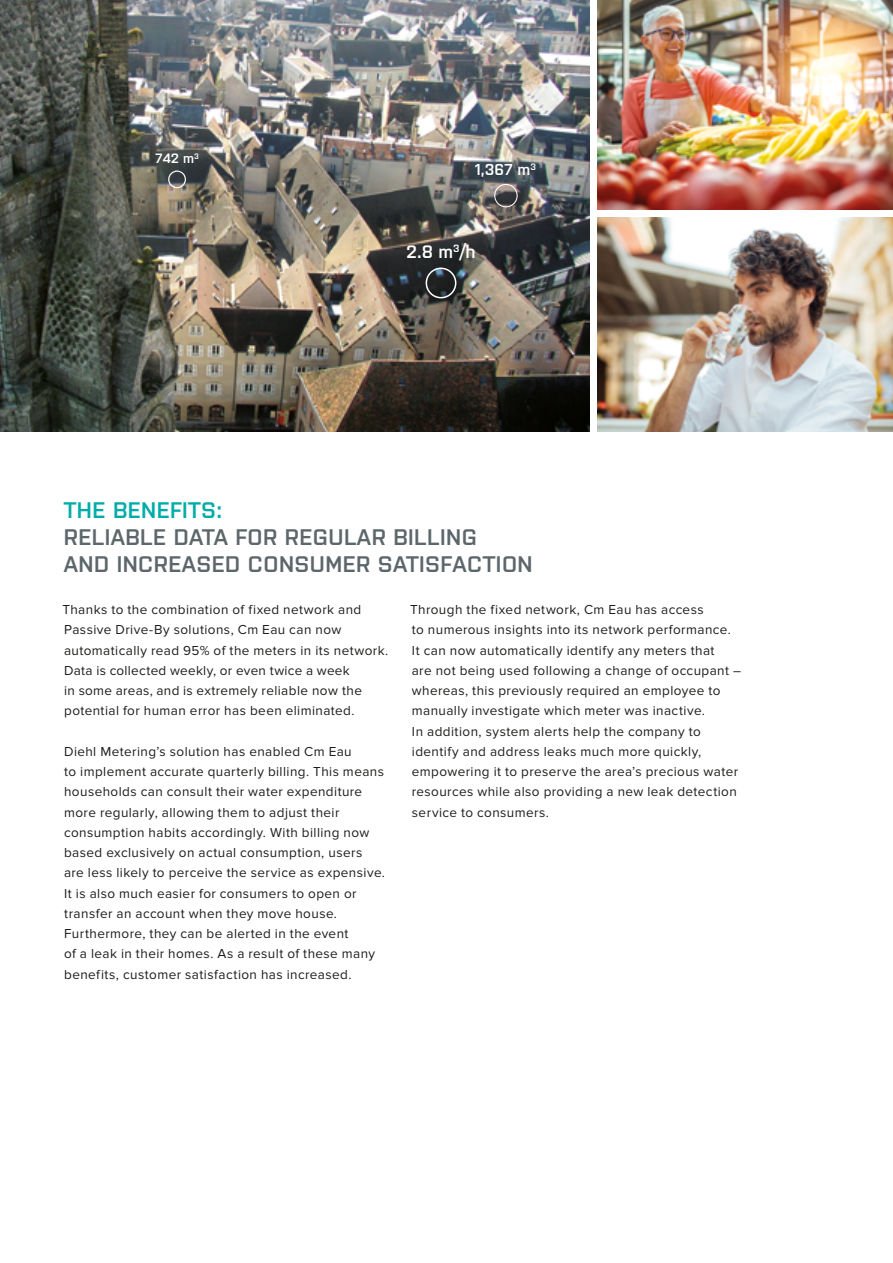
<style>
.page{position:relative;width:893px;height:1263px;background:#fff}
.page>*{position:absolute;margin:0;border:0;box-sizing:border-box;transform-origin:0 0}
.t1{font:600 22.5px/27px "Purista";letter-spacing:.02em;color:#5d676b}
.t2{font:600 22.5px "Purista";letter-spacing:.02em;color:#00aca9}
.t3{font:600 18px "Purista";color:#fff}
.t4{font:600 15.75px "Purista";color:#fff}
.t5{font:13.5px/20.2px "Proxima Nova";letter-spacing:.03em;color:#1d1d1b}
.t6{font:600 13.5px "Purista";color:#fff}
</style>
<div class="page">
<img style="left:0;top:0;width:590px;height:432px">
<img style="left:597px;top:217px;width:296px;height:215px">
<img style="left:597px;top:0;width:296px;height:210px">
<div style="left:168px;top:171px;width:18px;height:17px;border:1px solid #fff;border-radius:50%"></div>
<div style="left:426px;top:268px;width:30px;height:30px;border:2px solid #fff;border-radius:50%"></div>
<div style="left:494px;top:184px;width:24px;height:23px;border:1px solid #fff;border-radius:50%"></div>
<p class="t6" style="left:155px;top:149px;width:45px">742 m<sup>3</sup></p>
<p class="t4" style="left:475px;top:158px;width:63px">1,367 m<sup>3</sup></p>
<h2 class="t3" style="left:406px;top:239px;width:71px">2.8 m<sup>3</sup>/h</h2>
<h1 class="t2" style="left:64px;top:494px;width:160px">THE BENEFITS:</h1>
<h1 class="t1" style="left:64px;top:522px;width:470px">RELIABLE DATA FOR REGULAR BILLING<br>AND INCREASED CONSUMER SATISFACTION</h1>
<p class="t5" style="left:62px;top:600px;width:328px">Thanks to the combination of fixed network and Passive Drive-By solutions, Cm Eau can now automatically read 95% of the meters in its network.<br>Data is collected weekly, or even twice a week<br>in some areas, and is extremely reliable now the potential for human error has been eliminated.</p>
<p class="t5" style="left:64px;top:741px;width:322px">Diehl Metering’s solution has enabled Cm Eau<br>to implement accurate quarterly billing. This means households can consult their water expenditure more regularly, allowing them to adjust their consumption habits accordingly. With billing now based exclusively on actual consumption, users are less likely to perceive the service as expensive.<br>It is also much easier for consumers to open or transfer an account when they move house.<br>Furthermore, they can be alerted in the event<br>of a leak in their homes. As a result of these many benefits, customer satisfaction has increased.</p>
<p class="t5" style="left:410px;top:600px;width:332px">Through the fixed network, Cm Eau has access<br>to numerous insights into its network performance.<br>It can now automatically identify any meters that<br>are not being used following a change of occupant – whereas, this previously required an employee to manually investigate which meter was inactive.<br>In addition, system alerts help the company to identify and address leaks much more quickly, empowering it to preserve the area’s precious water resources while also providing a new leak detection service to consumers.</p>
</div>
